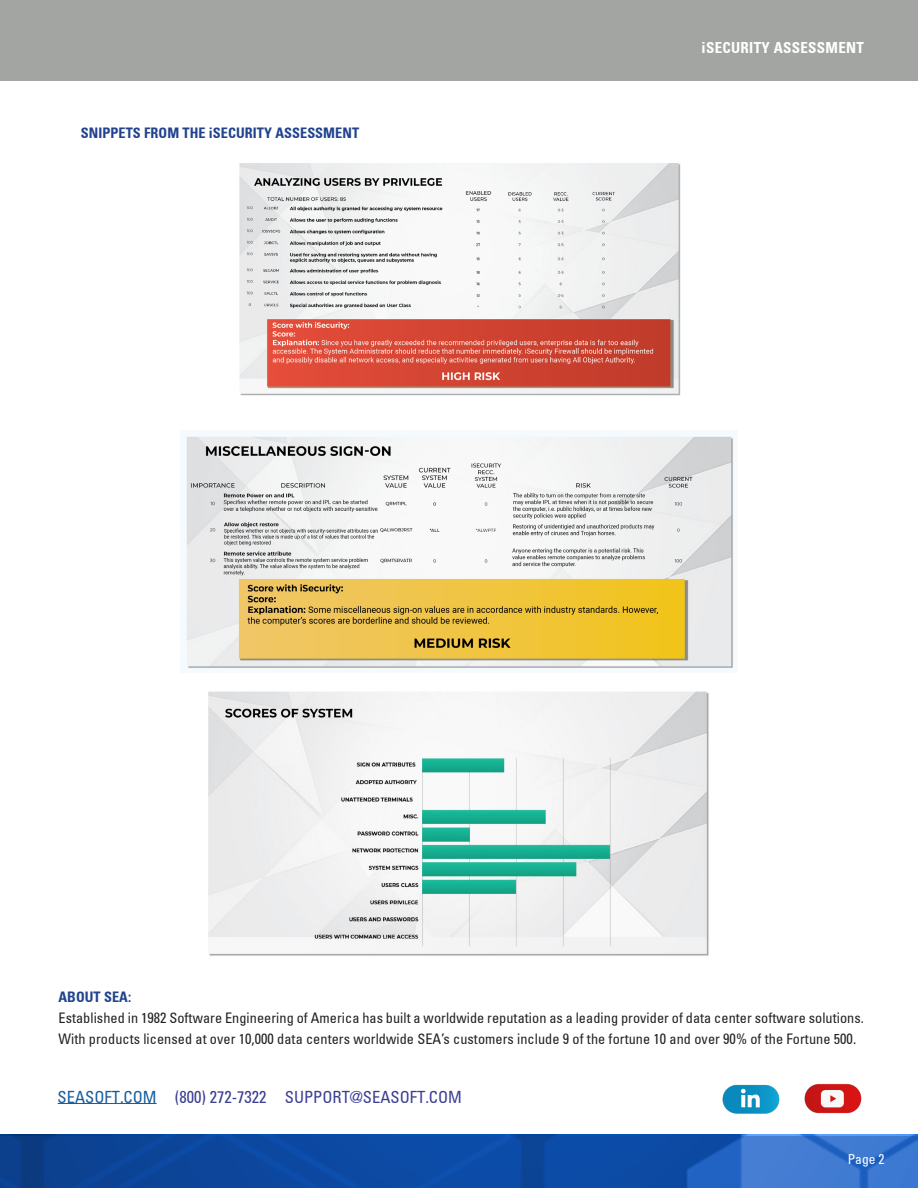
<style>
.page{position:relative;width:918px;height:1188px;background:#fff}
.page>*{position:absolute;margin:0;border:0;box-sizing:border-box;transform-origin:0 0}
.t1{font:16.5px "Nova Condensed S Si Condensed";color:#3b3e93}
.t2{font:700 condensed 15px "Nova Condensed S Si";letter-spacing:.02em;color:#fff}
.t3{font:14.25px/21px "Nova Condensed S Si Condensed";letter-spacing:.005em;color:#231f20}
.t4{font:700 condensed 14.25px "Nova Condensed S Si";letter-spacing:.005em;color:#21438e}
.t5{font:13.5px "Nova Condensed S Si Condensed";color:#fff}
.s1{color:#175d9e}
</style>
<div class="page">
<img style="left:0;top:1134px;width:918px;height:2px">
<svg style="left:0;top:1136px;width:918px;height:52px;background:#1652a9"></svg>
<div style="left:0;top:0;width:918px;height:80px;background:#a3a5a3"></div>
<img style="left:239px;top:163px;width:442px;height:233px">
<img style="left:185px;top:436px;width:549px;height:233px">
<img style="left:208px;top:691px;width:501px;height:265px">
<img style="left:722px;top:1084px;width:58px;height:30px">
<img style="left:804px;top:1084px;width:58px;height:30px">
<hr style="left:58px;top:1103px;width:99px;height:1px;background:#175d9e">
<p class="t4" style="left:81px;top:124px;width:280px">SNIPPETS FROM THE iSECURITY ASSESSMENT</p>
<p class="t2" style="left:702px;top:38px;width:164px">iSECURITY ASSESSMENT</p>
<p class="t4" style="left:58px;top:988px;width:74px">ABOUT SEA:</p>
<p class="t3" style="left:58px;top:1007px;width:807px">Established in 1982 Software Engineering of America has built a worldwide reputation as a leading provider of data center software solutions.<br>With products licensed at over 10,000 data centers worldwide SEA’s customers include 9 of the fortune 10 and over 90% of the Fortune 500.</p>
<p class="t1" style="left:58px;top:1086px;width:406px"><span class="s1">SEASOFT.COM</span> (800) 272-7322 SUPPORT@SEASOFT.COM</p>
<p class="t5" style="left:848px;top:1150px;width:38px">Page 2</p>
</div>
